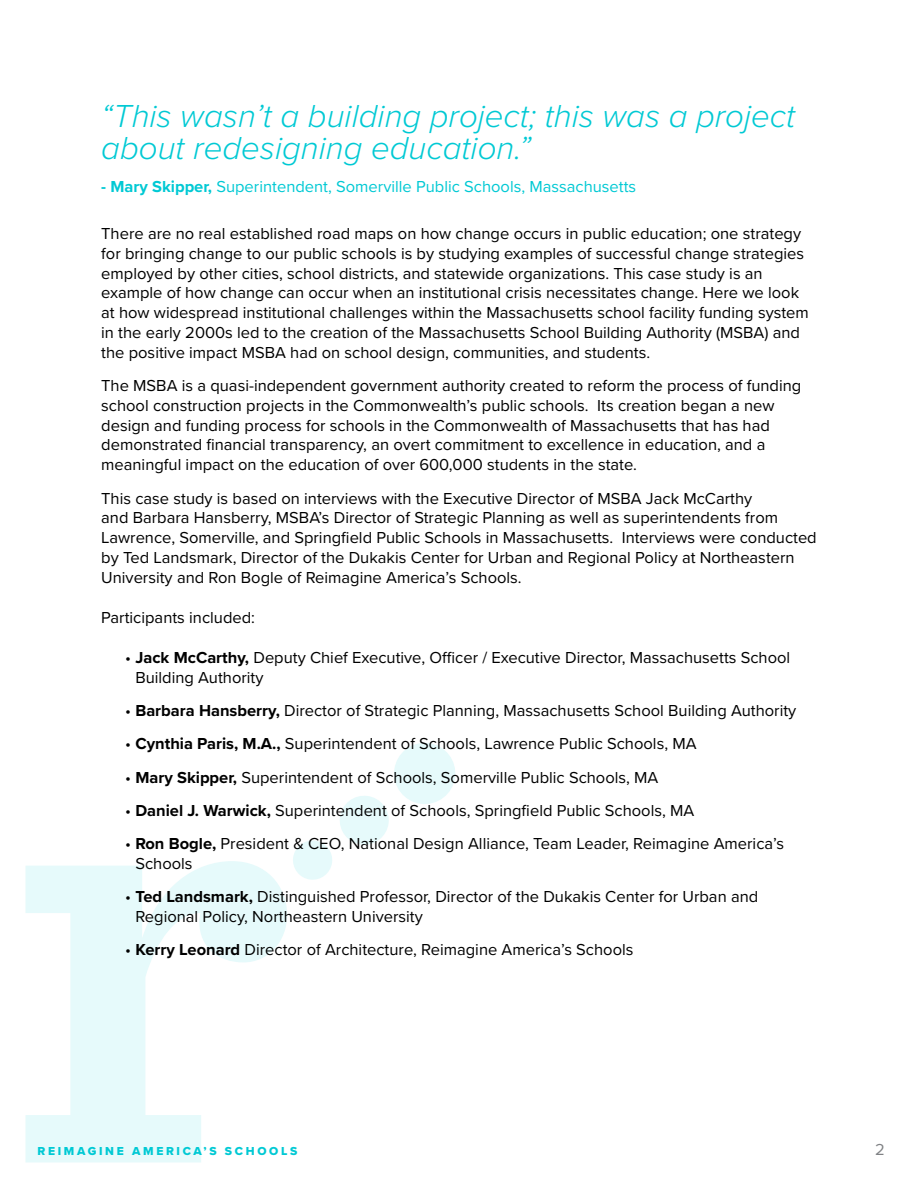
<style>
.page{position:relative;width:918px;height:1188px;background:#fff}
.page>*{position:absolute;margin:0;border:0;box-sizing:border-box;transform-origin:0 0}
.t1{font:italic 300 33px/31.5px "Proxima Nova";color:#00c9d4}
.t2{font:16.5px/19.8px "Proxima Nova";color:#000}
.t3{font:16.5px "Proxima Nova";color:#00c9d4}
.t4{font:16.5px "Proxima Nova";color:#808285}
.t5{font:12px "Proxima Nova Extrabld";letter-spacing:.22em;color:#00c9d4}
.s1{font-weight:700}
</style>
<div class="page">
<svg style="left:26px;top:861px;width:261px;height:301px"></svg>
<svg style="left:293px;top:743px;width:162px;height:137px"></svg>
<p class="t1" style="left:101px;top:99px;width:696px">“This wasn’t a building project; this was a project about redesigning education.”</p>
<p class="t3" style="left:101px;top:174px;width:537px"><span class="s1">- Mary Skipper,</span> Superintendent, Somerville Public Schools, Massachusetts</p>
<p class="t2" style="left:101px;top:223px;width:709px">There are no real established road maps on how change occurs in public education; one strategy for bringing change to our public schools is by studying examples of successful change strategies employed by other cities, school districts, and statewide organizations. This case study is an example of how change can occur when an institutional crisis necessitates change. Here we look at how widespread institutional challenges within the Massachusetts school facility funding system in the early 2000s led to the creation of the Massachusetts School Building Authority (MSBA) and the positive impact MSBA had on school design, communities, and students.</p>
<p class="t2" style="left:101px;top:375px;width:702px">The MSBA is a quasi-independent government authority created to reform the process of funding school construction projects in the Commonwealth’s public schools. Its creation began a new design and funding process for schools in the Commonwealth of Massachusetts that has had demonstrated financial transparency, an overt commitment to excellence in education, and a meaningful impact on the education of over 600,000 students in the state.</p>
<p class="t2" style="left:101px;top:487px;width:717px">This case study is based on interviews with the Executive Director of MSBA Jack McCarthy<br>and Barbara Hansberry, MSBA’s Director of Strategic Planning as well as superintendents from Lawrence, Somerville, and Springfield Public Schools in Massachusetts. Interviews were conducted by Ted Landsmark, Director of the Dukakis Center for Urban and Regional Policy at Northeastern University and Ron Bogle of Reimagine America’s Schools.</p>
<p class="t2" style="left:101px;top:607px;width:155px">Participants included:</p>
<p class="t2" style="left:135px;top:647px;width:656px;text-indent:-10px">• <span class="s1">Jack McCarthy,</span> Deputy Chief Executive, Officer / Executive Director, Massachusetts School<br>Building Authority</p>
<p class="t2" style="left:125px;top:700px;width:673px">• <span class="s1">Barbara Hansberry,</span> Director of Strategic Planning, Massachusetts School Building Authority</p>
<p class="t2" style="left:125px;top:733px;width:573px">• <span class="s1">Cynthia Paris, M.A.,</span> Superintendent of Schools, Lawrence Public Schools, MA</p>
<p class="t2" style="left:125px;top:766px;width:535px">• <span class="s1">Mary Skipper,</span> Superintendent of Schools, Somerville Public Schools, MA</p>
<p class="t2" style="left:125px;top:800px;width:571px">• <span class="s1">Daniel J. Warwick,</span> Superintendent of Schools, Springfield Public Schools, MA</p>
<p class="t2" style="left:135px;top:833px;width:650px;text-indent:-10px">• <span class="s1">Ron Bogle,</span> President &amp; CEO, National Design Alliance, Team Leader, Reimagine America’s<br>Schools</p>
<p class="t2" style="left:135px;top:886px;width:624px;text-indent:-10px">• <span class="s1">Ted Landsmark,</span> Distinguished Professor, Director of the Dukakis Center for Urban and<br>Regional Policy, Northeastern University</p>
<p class="t2" style="left:125px;top:939px;width:510px">• <span class="s1">Kerry Leonard</span> Director of Architecture, Reimagine America’s Schools</p>
<p class="t5" style="left:38px;top:1142px;width:261px">REIMAGINE AMERICA’S SCHOOLS</p>
<p class="t4" style="left:875px;top:1137px;width:11px">2</p>
</div>
